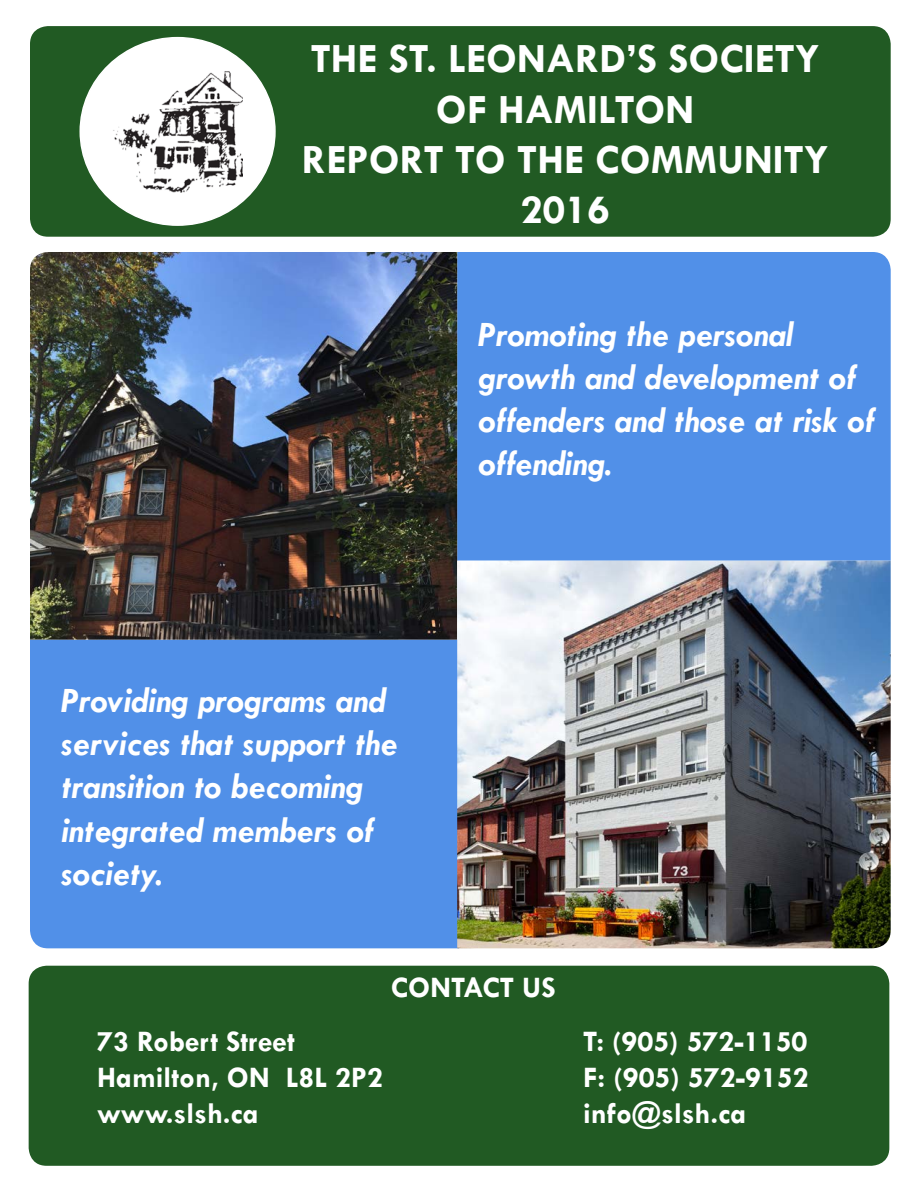
<style>
.page{position:relative;width:918px;height:1188px;background:#fff}
.page>*{position:absolute;margin:0;border:0;box-sizing:border-box;transform-origin:0 0}
.t1{font:700 42px/50.4px "Tw Cen";color:#fff;text-align:center}
.t2{font:italic 700 36px/43.2px "Tw Cen";color:#fff}
.t3{font:700 30px "Tw Cen";color:#fff}
</style>
<div class="page">
<div style="left:30px;top:640px;width:427px;height:308px;background:#5190e8"></div>
<div style="left:457px;top:252px;width:434px;height:309px;background:#5190e8"></div>
<div style="left:30px;top:26px;width:861px;height:211px;background:#215a23;border-radius:18px"></div>
<div style="left:80px;top:38px;width:195px;height:187px;background:#fff;border-radius:50%"></div>
<img style="left:114px;top:72px;width:127px;height:120px">
<div style="left:29px;top:966px;width:860px;height:200px;background:#215a23;border-radius:18px"></div>
<img style="left:30px;top:252px;width:427px;height:388px">
<img style="left:457px;top:561px;width:434px;height:387px">
<p class="t1" style="left:302px;top:33px;width:528px">THE ST. LEONARD’S SOCIETY<br>OF HAMILTON<br>REPORT TO THE COMMUNITY<br>2016</p>
<p class="t2" style="left:478px;top:312px;width:397px">Promoting the personal growth and development of offenders and those at risk of offending.</p>
<p class="t2" style="left:62px;top:678px;width:338px">Providing programs and services that support the transition to becoming integrated members of society.</p>
<p class="t3" style="left:391px;top:970px;width:166px">CONTACT US</p>
<p class="t3" style="left:97px;top:1024px;width:199px">73 Robert Street</p>
<p class="t3" style="left:583px;top:1024px;width:226px">T: (905) 572-1150</p>
<p class="t3" style="left:97px;top:1060px;width:287px">Hamilton, ON L8L 2P2</p>
<p class="t3" style="left:583px;top:1060px;width:227px">F: (905) 572-9152</p>
<p class="t3" style="left:97px;top:1096px;width:163px">www.slsh.ca</p>
<p class="t3" style="left:583px;top:1096px;width:165px">info@slsh.ca</p>
</div>
